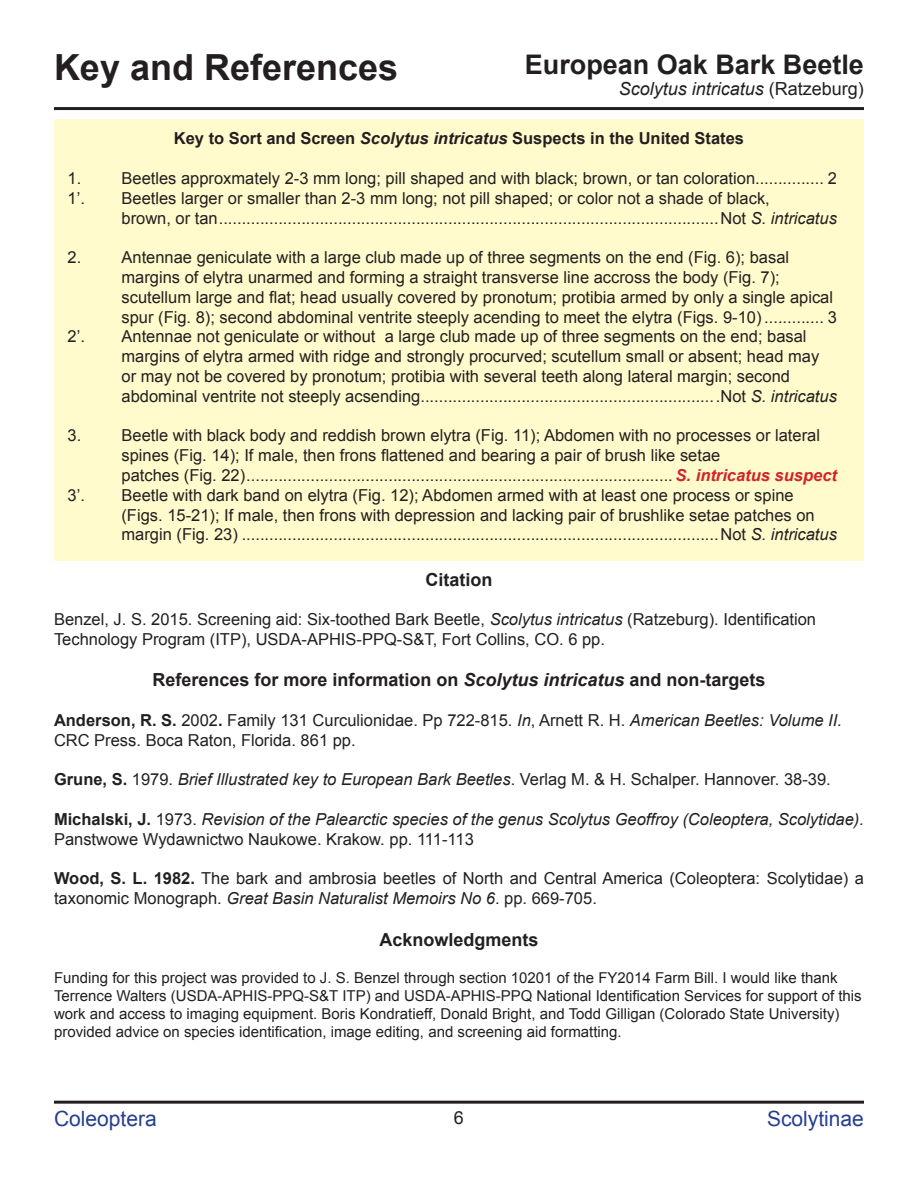
<style>
.page{position:relative;width:918px;height:1188px;background:#fff}
.page>*{position:absolute;margin:0;border:0;box-sizing:border-box;transform-origin:0 0}
.t1{font:700 36px "Arial";color:#231f20}
.t2{font:700 27px "Arial";color:#231f20}
.t3{font:21px "Arial";color:#253f8e}
.t4{font:700 18px "Arial";color:#231f20}
.t5{font:italic 18px "Arial";color:#231f20}
.t6{font:18px "Arial";color:#231f20}
.t7{font:16.5px/19.8px "Arial";color:#231f20}
.t8{font:italic 16.5px/19.8px "Arial";color:#231f20}
.t9{font:700 16.5px "Arial";color:#231f20}
.t10{font:15px/18px "Arial";color:#231f20}
.s1{font-style:normal}
.s2{font-style:italic}
.s3{font-weight:700;font-style:italic;color:#d1232a}
.s4{font-weight:700}
.s5{font-weight:700;font-style:normal}
</style>
<div class="page">
<hr style="left:54px;top:107px;width:810px;height:3px;background:#231f20">
<hr style="left:54px;top:1101px;width:810px;height:3px;background:#231f20">
<div style="left:54px;top:119px;width:810px;height:442px;background:#fffbcc"></div>
<p class="t1" style="left:54px;top:44px;width:346px">Key and References</p>
<h2 class="t2" style="left:525px;top:46px;width:341px">European Oak Bark Beetle</h2>
<p class="t5" style="left:619px;top:77px;width:247px">Scolytus intricatus <span class="s1">(Ratzeburg)</span></p>
<p class="t9" style="left:174px;top:128px;width:572px">Key to Sort and Screen <span class="s2">Scolytus intricatus</span> Suspects in the United States</p>
<p class="t7" style="left:68px;top:168px;width:15px">1.</p>
<p class="t7" style="left:122px;top:168px;width:717px">Beetles approxmately 2-3 mm long; pill shaped and with black; brown, or tan coloration............... 2</p>
<p class="t7" style="left:68px;top:188px;width:19px">1’.</p>
<p class="t7" style="left:122px;top:188px;width:650px">Beetles larger or smaller than 2-3 mm long; not pill shaped; or color not a shade of black,</p>
<p class="t7" style="left:122px;top:208px;width:717px">brown, or tan.............................................................................................................Not <span class="s2">S. intricatus</span></p>
<p class="t7" style="left:68px;top:248px;width:15px">2.</p>
<p class="t7" style="left:122px;top:248px;width:717px">Antennae geniculate with a large club made up of three segments on the end (Fig. 6); basal margins of elytra unarmed and forming a straight transverse line accross the body (Fig. 7); scutellum large and flat; head usually covered by pronotum; protibia armed by only a single apical spur (Fig. 8); second abdominal ventrite steeply acending to meet the elytra (Figs. 9-10) ............. 3</p>
<p class="t7" style="left:68px;top:327px;width:19px">2’.</p>
<p class="t7" style="left:122px;top:327px;width:717px">Antennae not geniculate or without a large club made up of three segments on the end; basal margins of elytra armed with ridge and strongly procurved; scutellum small or absent; head may or may not be covered by pronotum; protibia with several teeth along lateral margin; second abdominal ventrite not steeply acsending.................................................................Not <span class="s2">S. intricatus</span></p>
<p class="t7" style="left:68px;top:426px;width:15px">3.</p>
<p class="t7" style="left:122px;top:426px;width:700px">Beetle with black body and reddish brown elytra (Fig. 11); Abdomen with no processes or lateral spines (Fig. 14); If male, then frons flattened and bearing a pair of brush like setae</p>
<p class="t7" style="left:122px;top:465px;width:717px">patches (Fig. 22)............................................................................................. <span class="s3">S. intricatus suspect</span></p>
<p class="t7" style="left:68px;top:485px;width:19px">3’.</p>
<p class="t7" style="left:122px;top:485px;width:674px">Beetle with dark band on elytra (Fig. 12); Abdomen armed with at least one process or spine</p>
<p class="t7" style="left:122px;top:505px;width:717px">(Figs. 15-21); If male, then frons with depression and lacking pair of brushlike setae patches on margin (Fig. 23) ........................................................................................................Not <span class="s2">S. intricatus</span></p>
<p class="t4" style="left:426px;top:567px;width:68px">Citation</p>
<p class="t7" style="left:54px;top:610px;width:764px">Benzel, J. S. 2015. Screening aid: Six-toothed Bark Beetle, <span class="s2">Scolytus intricatus</span> (Ratzeburg). Identification<br>Technology Program (ITP), USDA-APHIS-PPQ-S&amp;T, Fort Collins, CO. 6 pp.</p>
<p class="t4" style="left:152px;top:668px;width:615px">References for more information on <span class="s2">Scolytus intricatus</span> and non-targets</p>
<p class="t7" style="left:54px;top:710px;width:790px"><span class="s4">Anderson, R. S.</span> 2002<span class="s4">.</span> Family 131 Curculionidae. Pp 722-815. <span class="s2">In</span>, Arnett R. H. <span class="s2">American Beetles: Volume II.<br></span>CRC Press. Boca Raton, Florida. 861 pp.</p>
<p class="t7" style="left:54px;top:770px;width:778px"><span class="s4">Grune, S.</span> 1979. <span class="s2">Brief Illustrated key to European Bark Beetles</span>. Verlag M. &amp; H. Schalper. Hannover. 38-39.</p>
<p class="t8" style="left:54px;top:809px;width:811px"><span class="s5">Michalski, J.</span> <span class="s1">1973.</span> Revision of the Palearctic species of the genus Scolytus Geoffroy (Coleoptera, Scolytidae).<br><span class="s1">Panstwowe Wydawnictwo Naukowe. Krakow. pp. 111-113</span></p>
<p class="t7" style="left:54px;top:869px;width:811px"><span class="s4">Wood, S. L. 1982.</span> The bark and ambrosia beetles of North and Central America (Coleoptera: Scolytidae) a taxonomic Monograph. <span class="s2">Great Basin Naturalist Memoirs No 6</span>. pp. 669-705.</p>
<p class="t4" style="left:379px;top:927px;width:161px">Acknowledgments</p>
<p class="t10" style="left:54px;top:969px;width:809px">Funding for this project was provided to J. S. Benzel through section 10201 of the FY2014 Farm Bill. I would like thank Terrence Walters (USDA-APHIS-PPQ-S&amp;T ITP) and USDA-APHIS-PPQ National Identification Services for support of this work and access to imaging equipment. Boris Kondratieff, Donald Bright, and Todd Gilligan (Colorado State University) provided advice on species identification, image editing, and screening aid formatting.</p>
<p class="t3" style="left:54px;top:1105px;width:104px">Coleoptera</p>
<p class="t6" style="left:454px;top:1106px;width:12px">6</p>
<p class="t3" style="left:767px;top:1105px;width:98px">Scolytinae</p>
</div>
